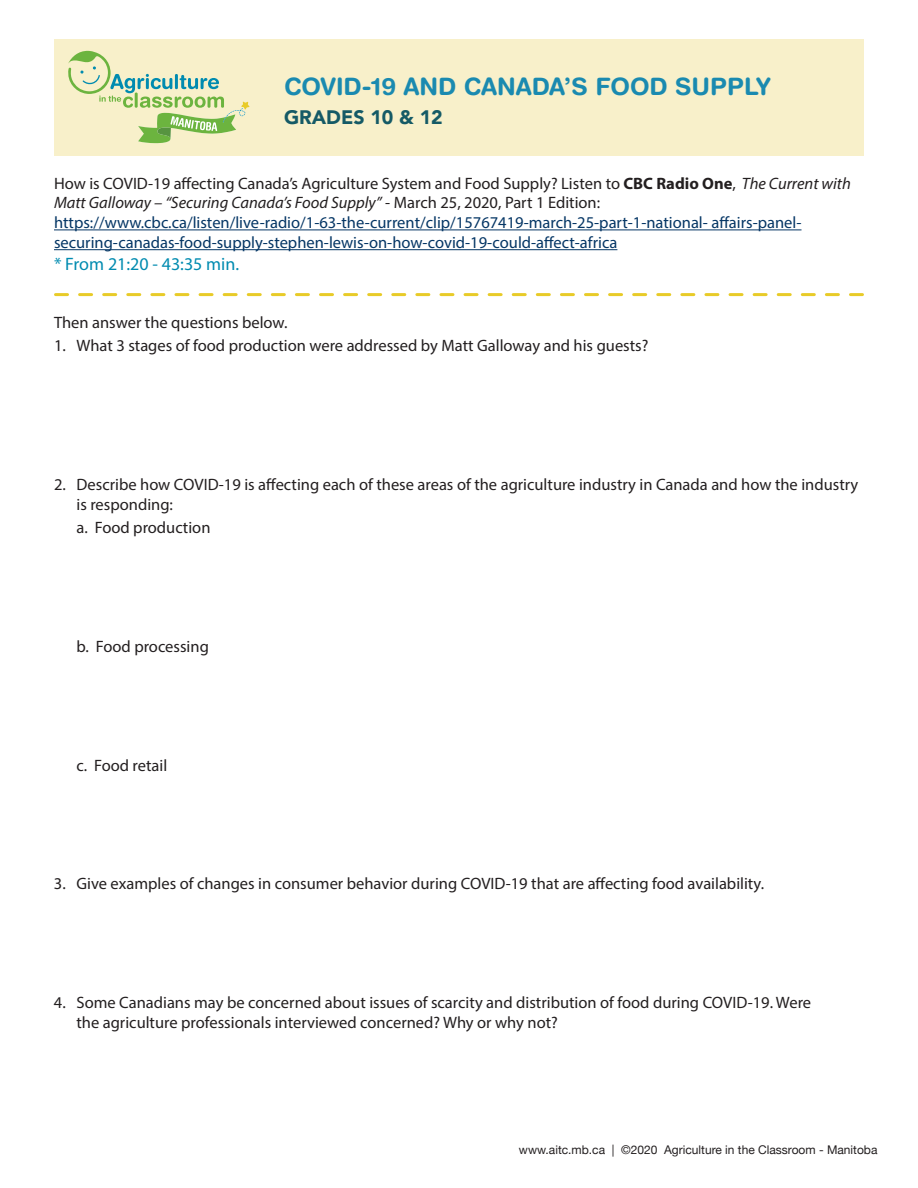
<style>
.page{position:relative;width:918px;height:1188px;background:#fff}
.page>*{position:absolute;margin:0;border:0;box-sizing:border-box;transform-origin:0 0}
.t1{font:700 24px "Helvetica Rounded";color:#1a8ab0}
.t2{font:900 19.5px "Avenir";color:#155a66}
.t3{font:18px "Myriad Pro";color:#008bb0}
.t4{font:16.5px/19.8px "Myriad Pro";color:#231f20}
.t5{font:16.5px/19.8px "Myriad Pro";color:#053665}
.t6{font:12px "Helvetica Neue";color:#231f20}
.s1{color:#231f20}
.s2{font-weight:700;color:#231f20}
.s3{font-style:italic;color:#231f20}
</style>
<div class="page">
<hr style="left:54px;top:229px;width:748px;height:1px;background:#053665">
<hr style="left:54px;top:249px;width:563px;height:1px;background:#053665">
<div style="left:54px;top:39px;width:810px;height:117px;background:#f8f0ca"></div>
<svg style="left:68px;top:51px;width:181px;height:92px"></svg>
<svg style="left:56px;top:293px;width:806px;height:3px"></svg>
<h1 class="t1" style="left:284px;top:72px;width:488px">COVID-19 AND CANADA’S FOOD SUPPLY</h1>
<p class="t2" style="left:284px;top:100px;width:160px">GRADES 10 &amp; 12</p>
<p class="t5" style="left:54px;top:173px;width:798px"><span class="s1">How is COVID-19 affecting Canada’s Agriculture System and Food Supply? Listen to</span> <span class="s2">CBC Radio One</span><span class="s1">,</span> <span class="s3">The Current with Matt Galloway – “Securing Canada’s Food Supply”</span> <span class="s1">- March 25, 2020, Part 1 Edition: </span>https://www.cbc.ca/listen/live-radio/1-63-the-current/clip/15767419-march-25-part-1-national- affairs-panel&shy;securing-canadas-food-supply-stephen-lewis-on-how-covid-19-could-affect-africa</p>
<p class="t3" style="left:54px;top:253px;width:187px">* From 21:20 - 43:35 min.</p>
<p class="t4" style="left:54px;top:312px;width:235px">Then answer the questions below.</p>
<p class="t4" style="left:54px;top:336px;width:596px">1. What 3 stages of food production were addressed by Matt Galloway and his guests?</p>
<p class="t4" style="left:77px;top:474px;width:783px;text-indent:-23px">2. Describe how COVID-19 is affecting each of these areas of the agriculture industry in Canada and how the industry is responding:</p>
<p class="t4" style="left:77px;top:517px;width:136px">a. Food production</p>
<p class="t4" style="left:77px;top:636px;width:134px">b. Food processing</p>
<p class="t4" style="left:77px;top:755px;width:92px">c. Food retail</p>
<p class="t4" style="left:54px;top:874px;width:712px">3. Give examples of changes in consumer behavior during COVID-19 that are affecting food availability.</p>
<p class="t4" style="left:77px;top:993px;width:736px;text-indent:-23px">4. Some Canadians may be concerned about issues of scarcity and distribution of food during COVID-19. Were the agriculture professionals interviewed concerned? Why or why not?</p>
<p class="t6" style="left:519px;top:1141px;width:360px">www.aitc.mb.ca | ©2020 Agriculture in the Classroom - Manitoba</p>
</div>
